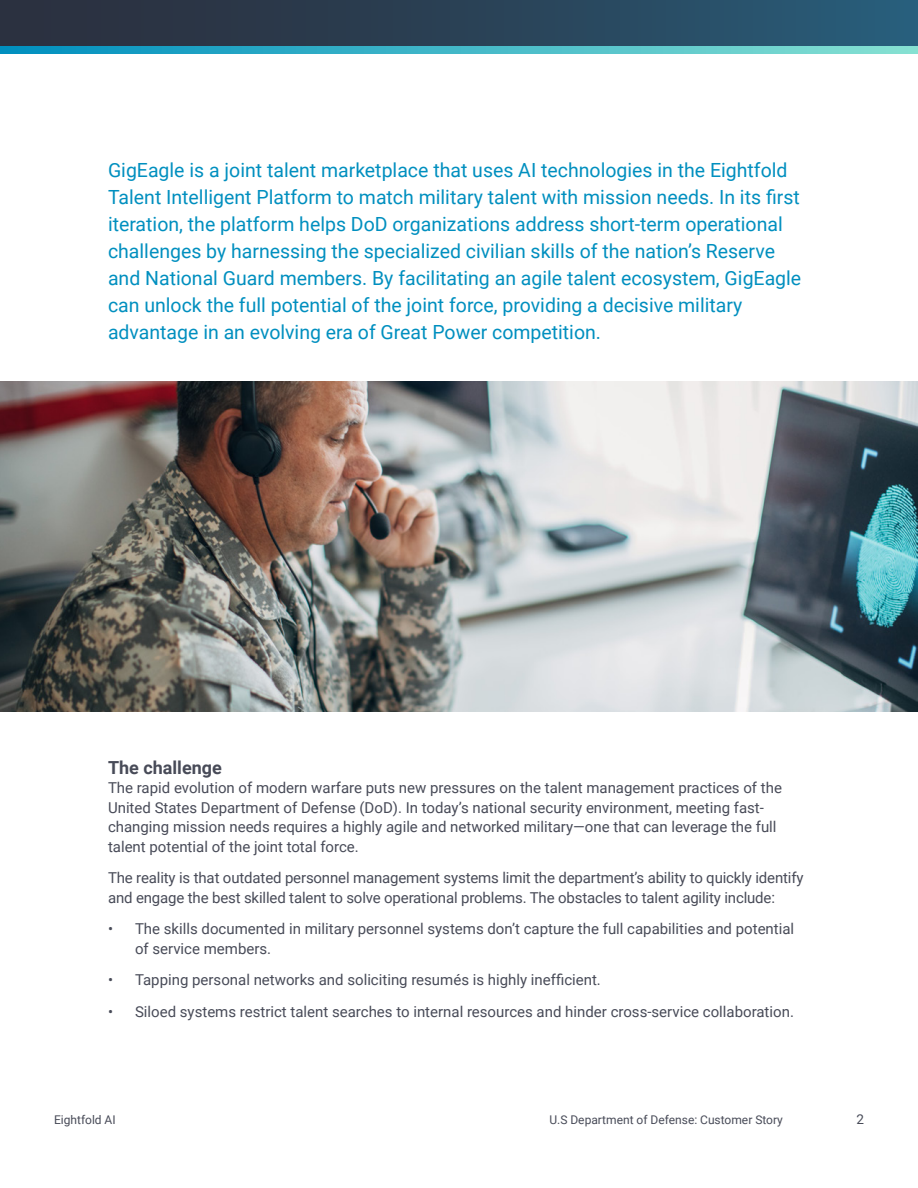
<style>
.page{position:relative;width:918px;height:1188px;background:#fff}
.page>*{position:absolute;margin:0;border:0;box-sizing:border-box;transform-origin:0 0}
.t1{font:19.5px/27px "Roboto";color:#008fbf}
.t2{font:700 18px "Roboto";color:#484b58}
.t3{font:15px/19.5px "Roboto";color:#484b58}
.t4{font:13.5px "Roboto";color:#484b58}
.t5{font:12px "Roboto";color:#484b58}
</style>
<div class="page">
<div style="left:0;top:0;width:918px;height:54px;background:linear-gradient(to right,#2b2b38,#285b78)"></div>
<svg style="left:0;top:46px;width:918px;height:8px;background:#43b8c8"></svg>
<img style="left:0;top:381px;width:918px;height:330px">
<p class="t1" style="left:108px;top:158px;width:695px">GigEagle is a joint talent marketplace that uses AI technologies in the Eightfold Talent Intelligent Platform to match military talent with mission needs. In its first iteration, the platform helps DoD organizations address short-term operational challenges by harnessing the specialized civilian skills of the nation’s Reserve and National Guard members. By facilitating an agile talent ecosystem, GigEagle can unlock the full potential of the joint force, providing a decisive military advantage in an evolving era of Great Power competition.</p>
<p class="t2" style="left:108px;top:760px;width:115px">The challenge</p>
<p class="t3" style="left:108px;top:779px;width:676px">The rapid evolution of modern warfare puts new pressures on the talent management practices of the United States Department of Defense (DoD). In today’s national security environment, meeting fast&shy;changing mission needs requires a highly agile and networked military—one that can leverage the full talent potential of the joint total force.</p>
<p class="t3" style="left:108px;top:869px;width:697px">The reality is that outdated personnel management systems limit the department’s ability to quickly identify and engage the best skilled talent to solve operational problems. The obstacles to talent agility include:</p>
<p class="t3" style="left:135px;top:920px;width:661px;text-indent:-27px">• The skills documented in military personnel systems don’t capture the full capabilities and potential of service members.</p>
<p class="t3" style="left:108px;top:971px;width:494px">• Tapping personal networks and soliciting resumés is highly inefficient.</p>
<p class="t3" style="left:108px;top:1003px;width:687px">• Siloed systems restrict talent searches to internal resources and hinder cross-service collaboration.</p>
<p class="t5" style="left:54px;top:1115px;width:63px">Eightfold AI</p>
<p class="t5" style="left:549px;top:1114px;width:235px">U.S Department of Defense: Customer Story</p>
<p class="t4" style="left:856px;top:1113px;width:9px">2</p>
</div>
